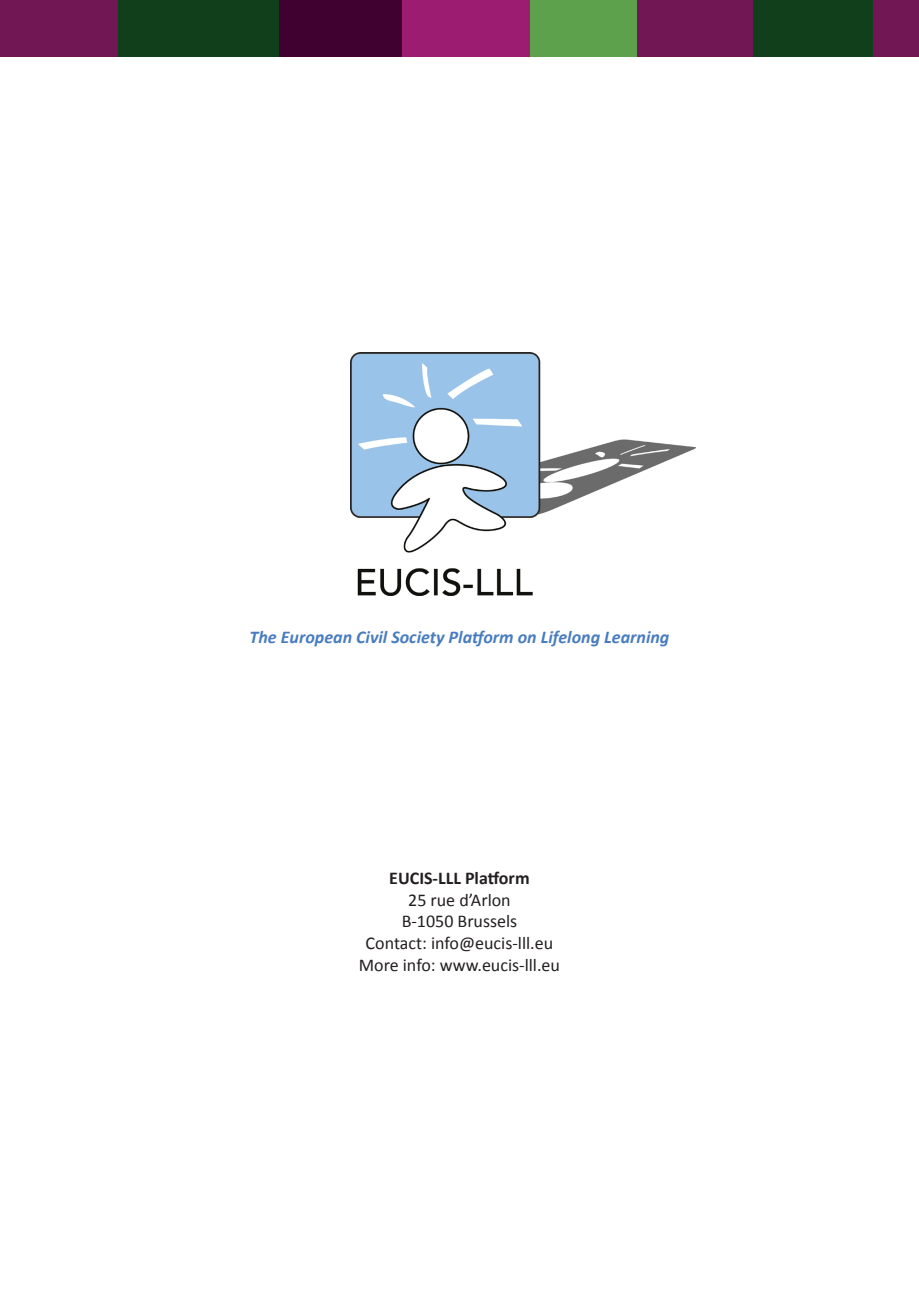
<style>
.page{position:relative;width:919px;height:1289px;background:#fff}
.page>*{position:absolute;margin:0;border:0;box-sizing:border-box;transform-origin:0 0}
.t1{font:18px "Calibri";color:#231f20}
.t2{font:italic 700 18px "Calibri";color:#487cbf}
.t3{font:700 18px "Calibri";color:#231f20}
</style>
<div class="page">
<div style="left:0;top:0;width:128px;height:57px;background:#711854"></div>
<div style="left:630px;top:0;width:133px;height:57px;background:#711854"></div>
<div style="left:270px;top:0;width:153px;height:57px;background:#400131"></div>
<div style="left:119px;top:0;width:160px;height:57px;background:#123f1b"></div>
<div style="left:753px;top:0;width:123px;height:57px;background:#123f1b"></div>
<div style="left:525px;top:0;width:111px;height:57px;background:#5da14c"></div>
<div style="left:402px;top:0;width:128px;height:57px;background:#9b1c70"></div>
<div style="left:873px;top:0;width:45px;height:57px;background:#711854"></div>
<img style="left:350px;top:352px;width:345px;height:244px">
<p class="t2" style="left:249px;top:626px;width:421px">The European Civil Society Platform on Lifelong Learning</p>
<p class="t3" style="left:389px;top:866px;width:142px">EUCIS-LLL Platform</p>
<p class="t1" style="left:408px;top:888px;width:104px">25 rue d’Arlon</p>
<p class="t1" style="left:401px;top:910px;width:117px">B-1050 Brussels</p>
<p class="t1" style="left:365px;top:931px;width:189px">Contact: info@eucis-lll.eu</p>
<p class="t1" style="left:359px;top:953px;width:203px">More info: www.eucis-lll.eu</p>
</div>
